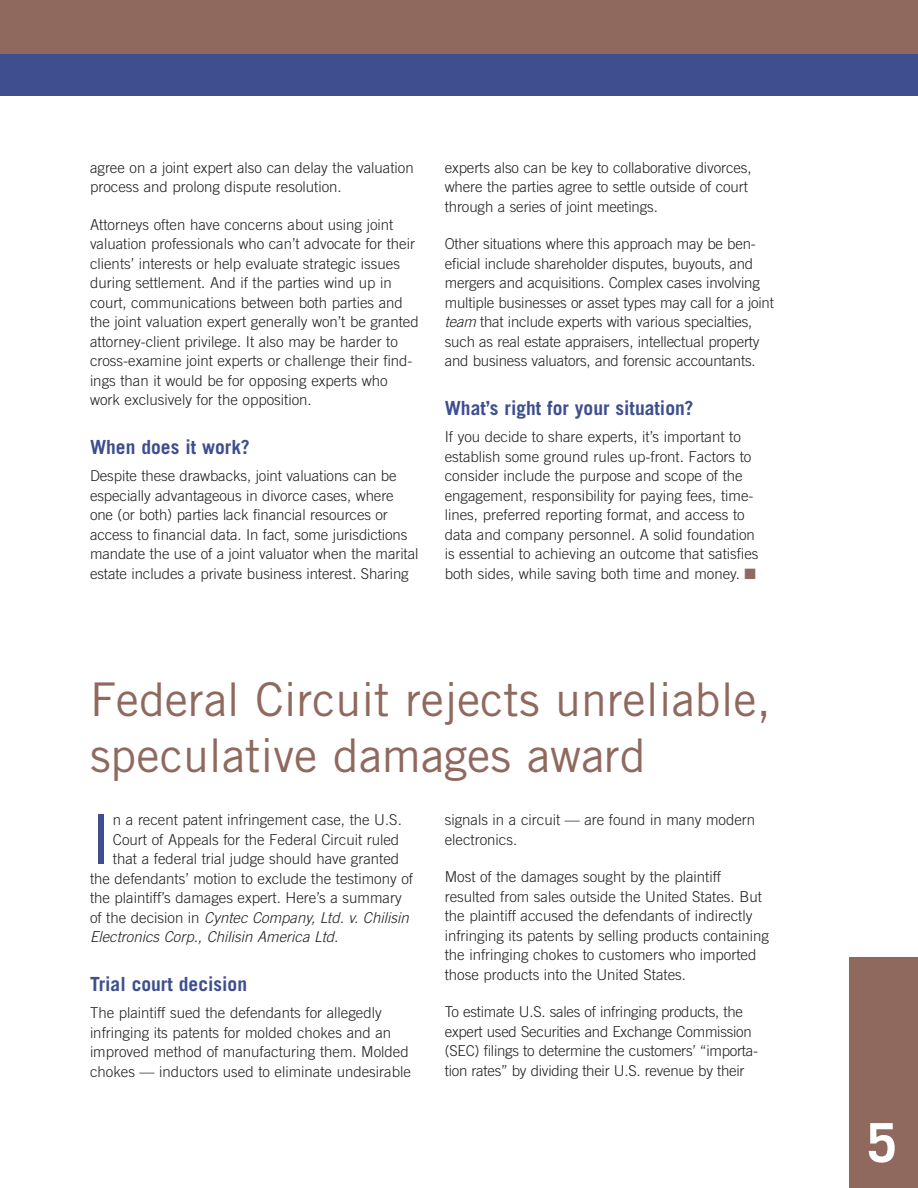
<style>
.page{position:relative;width:918px;height:1188px;background:#fff}
.page>*{position:absolute;margin:0;border:0;box-sizing:border-box;transform-origin:0 0}
.t1{font:69px "Trade Gothic LT Std";color:#3e4e8e}
.t2{font:700 54px "Trade Gothic LT Std";color:#fff}
.t3{font:46.5px/55.8px "Trade Gothic LT Std";color:#90695e}
.t4{font:700 19.5px "Trade Gothic LT Std";color:#3e4e8e}
.t5{font:300 15px/19.5px "Trade Gothic LT Std";color:#231f20}
.t6{font:italic 300 15px "Trade Gothic LT Std";color:#231f20}
.s1{font-style:italic}
.s2{color:#90695e}
.s3{font-style:normal}
</style>
<div class="page">
<div style="left:849px;top:958px;width:69px;height:230px;background:#90695e"></div>
<div style="left:0;top:0;width:918px;height:56px;background:#90695e"></div>
<div style="left:0;top:54px;width:918px;height:41px;background:#3e4e8e"></div>
<p class="t5" style="left:90px;top:158px;width:325px">agree on a joint expert also can delay the valuation process and prolong dispute resolution.</p>
<p class="t5" style="left:90px;top:215px;width:330px">Attorneys often have concerns about using joint valuation professionals who can’t advocate for their clients’ interests or help evaluate strategic issues during settlement. And if the parties wind up in court, communications between both parties and the joint valuation expert generally won’t be granted attorney-client privilege. It also may be harder to cross-examine joint experts or challenge their find&shy;ings than it would be for opposing experts who work exclusively for the opposition.</p>
<h3 class="t4" style="left:90px;top:435px;width:161px">When does it work?</h3>
<p class="t5" style="left:90px;top:466px;width:330px">Despite these drawbacks, joint valuations can be especially advantageous in divorce cases, where one (or both) parties lack financial resources or access to financial data. In fact, some jurisdictions mandate the use of a joint valuator when the marital estate includes a private business interest. Sharing</p>
<p class="t5" style="left:445px;top:158px;width:308px">experts also can be key to collaborative divorces, where the parties agree to settle outside of court through a series of joint meetings.</p>
<p class="t5" style="left:445px;top:234px;width:331px">Other situations where this approach may be ben&shy;eficial include shareholder disputes, buyouts, and mergers and acquisitions. Complex cases involving multiple businesses or asset types may call for a joint <span class="s1">team</span> that include experts with various specialties, such as real estate appraisers, intellectual property and business valuators, and forensic accountants.</p>
<h3 class="t4" style="left:445px;top:396px;width:250px">What’s right for your situation?</h3>
<p class="t5" style="left:445px;top:427px;width:315px">If you decide to share experts, it’s important to establish some ground rules up-front. Factors to consider include the purpose and scope of the engagement, responsibility for paying fees, time&shy;lines, preferred reporting format, and access to data and company personnel. A solid foundation is essential to achieving an outcome that satisfies both sides, while saving both time and money. <span class="s2">■</span></p>
<h3 class="t3" style="left:90px;top:671px;width:683px">Federal Circuit rejects unreliable, speculative damages award</h3>
<h1 class="t1" style="left:90px;top:798px;width:24px">I</h1>
<p class="t5" style="left:113px;top:810px;width:290px">n a recent patent infringement case, the U.S.</p>
<p class="t5" style="left:113px;top:830px;width:288px">Court of Appeals for the Federal Circuit ruled</p>
<p class="t5" style="left:113px;top:849px;width:288px">that a federal trial judge should have granted</p>
<p class="t5" style="left:90px;top:869px;width:325px">the defendants’ motion to exclude the testimony of</p>
<p class="t5" style="left:90px;top:888px;width:313px">the plaintiff’s damages expert. Here’s a summary</p>
<p class="t6" style="left:90px;top:909px;width:320px"><span class="s3">of the decision in</span> Cyntec Company, Ltd. v. Chilisin</p>
<p class="t6" style="left:90px;top:928px;width:250px">Electronics Corp., Chilisin America Ltd.</p>
<h3 class="t4" style="left:90px;top:972px;width:159px">Trial court decision</h3>
<p class="t5" style="left:90px;top:1003px;width:322px">The plaintiff sued the defendants for allegedly infringing its patents for molded chokes and an improved method of manufacturing them. Molded chokes — inductors used to eliminate undesirable</p>
<p class="t5" style="left:445px;top:810px;width:312px">signals in a circuit — are found in many modern electronics.</p>
<p class="t5" style="left:445px;top:867px;width:326px">Most of the damages sought by the plaintiff resulted from sales outside the United States. But the plaintiff accused the defendants of indirectly infringing its patents by selling products containing the infringing chokes to customers who imported those products into the United States.</p>
<p class="t5" style="left:445px;top:1002px;width:315px">To estimate U.S. sales of infringing products, the expert used Securities and Exchange Commission (SEC) filings to determine the customers’ “importa&shy;tion rates” by dividing their U.S. revenue by their</p>
<h2 class="t2" style="left:867px;top:1110px;width:32px">5</h2>
</div>
